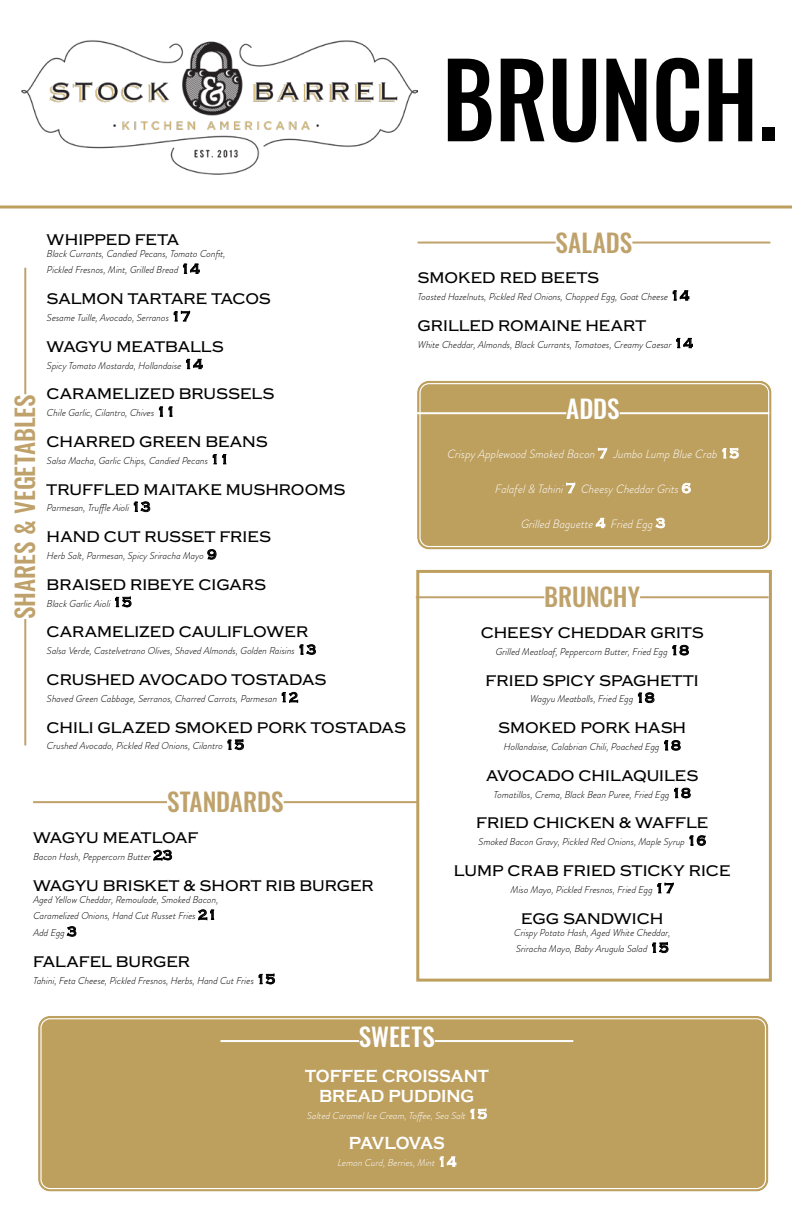
<style>
.page{position:relative;width:792px;height:1224px;background:#fff}
.page>*{position:absolute;margin:0;border:0;box-sizing:border-box;transform-origin:0 0}
.t1{font:500 102px "Oswald";letter-spacing:-.005em;color:#000;scale:.93 1}
.t2{font:500 25.2px "Oswald";color:#bfa26b}
.t3{font:500 25.2px "Oswald";color:#fff}
.t4{font:700 18px/20px "Copperplate Gothic";color:#fff;text-align:center;scale:.9 1}
.t5{font:700 18px "Copperplate Gothic";letter-spacing:-.04em;color:#fff;scale:.9 1}
.t6{font:500 16px "Copperplate";color:#000}
.t7{font:italic 300 12px "Brandon Grotesque";color:#fff}
.t8{font:italic 300 10px/16.8px "Brandon Grotesque";color:#000}
.t9{font:italic 300 10px "Brandon Grotesque";color:#fff}
.s1{font-family:"Copperplate";font-weight:500;font-style:normal;font-size:14px}
</style>
<div class="page">
<div style="left:38px;top:1016px;width:730px;height:176px;background:#bd9f5e;border-radius:12px"></div>
<div style="left:35px;top:1012px;width:737px;height:183px;border:4px solid #fff;border-radius:14px"></div>
<div style="left:40px;top:1018px;width:726px;height:171px;border:1px solid #fff;border-radius:9px"></div>
<hr style="left:418px;top:242px;width:352px;height:2px;background:#bfa26b">
<div style="left:556px;top:239px;width:76px;height:7px;background:#fff"></div>
<hr style="left:0;top:206px;width:792px;height:2px;background:#bd9f5e">
<hr style="left:221px;top:1040px;width:352px;height:2px;background:#fff">
<div style="left:359px;top:1038px;width:76px;height:7px;background:#bfa26b"></div>
<hr style="left:416px;top:596px;width:353px;height:2px;background:#bfa26b">
<div style="left:544px;top:594px;width:96px;height:7px;background:#fff"></div>
<div style="left:416px;top:570px;width:356px;height:412px;border:3px solid #bd9f5e"></div>
<hr style="left:33px;top:801px;width:385px;height:2px;background:#bfa26b">
<div style="left:167px;top:799px;width:117px;height:7px;background:#fff"></div>
<div style="left:417px;top:381px;width:355px;height:168px;background:#bd9f5e;border-radius:12px"></div>
<div style="left:414px;top:377px;width:361px;height:176px;border:4px solid #fff;border-radius:14px"></div>
<div style="left:419px;top:383px;width:350px;height:164px;border:1px solid #fff;border-radius:9px"></div>
<hr style="left:417px;top:412px;width:352px;height:2px;background:#fff">
<div style="left:566px;top:410px;width:54px;height:7px;background:#bfa26b"></div>
<hr style="left:24px;top:268px;width:2px;height:477px;background:#bfa26b">
<div style="left:22px;top:394px;width:7px;height:225px;background:#fff"></div>
<img style="left:22px;top:40px;width:396px;height:135px">
<h1 class="t1" style="left:442px;top:46px;width:363px">BRUNCH.</h1>
<h2 class="t2" style="left:12px;top:619px;width:226px;rotate:-90deg">SHARES &amp; VEGETABLES</h2>
<h3 class="t6" style="left:47px;top:231px;width:134px">WHIPPED FETA</h3>
<p class="t8" style="left:47px;top:245px;width:182px">Black Currants, Candied Pecans, Tomato Confit,<br>Pickled Fresnos, Mint, Grilled Bread <span class="s1">14</span></p>
<h3 class="t6" style="left:47px;top:290px;width:226px">SALMON TARTARE TACOS</h3>
<p class="t8" style="left:47px;top:309px;width:145px">Sesame Tuille, Avocado, Serranos <span class="s1">17</span></p>
<h3 class="t6" style="left:47px;top:338px;width:179px">WAGYU MEATBALLS</h3>
<p class="t8" style="left:47px;top:357px;width:157px">Spicy Tomato Mostarda, Hollandaise <span class="s1">14</span></p>
<h3 class="t6" style="left:47px;top:385px;width:229px">CARAMELIZED BRUSSELS</h3>
<p class="t8" style="left:47px;top:404px;width:130px">Chile Garlic, Cilantro, Chives <span class="s1">11</span></p>
<h3 class="t6" style="left:47px;top:433px;width:223px">CHARRED GREEN BEANS</h3>
<p class="t8" style="left:47px;top:452px;width:184px">Salsa Macha, Garlic Chips, Candied Pecans <span class="s1">11</span></p>
<h3 class="t6" style="left:47px;top:481px;width:300px">TRUFFLED MAITAKE MUSHROOMS</h3>
<p class="t8" style="left:47px;top:500px;width:105px">Parmesan, Truffle Aioli <span class="s1">13</span></p>
<h3 class="t6" style="left:47px;top:528px;width:226px">HAND CUT RUSSET FRIES</h3>
<p class="t8" style="left:47px;top:547px;width:172px">Herb Salt, Parmesan, Spicy Sriracha Mayo <span class="s1">9</span></p>
<h3 class="t6" style="left:47px;top:576px;width:221px">BRAISED RIBEYE CIGARS</h3>
<p class="t8" style="left:47px;top:595px;width:86px">Black Garlic Aioli <span class="s1">15</span></p>
<h3 class="t6" style="left:47px;top:623px;width:263px">CARAMELIZED CAULIFLOWER</h3>
<p class="t8" style="left:47px;top:642px;width:271px">Salsa Verde, Castelvetrano Olives, Shaved Almonds, Golden Raisins <span class="s1">13</span></p>
<h3 class="t6" style="left:47px;top:671px;width:281px">CRUSHED AVOCADO TOSTADAS</h3>
<p class="t8" style="left:47px;top:690px;width:253px">Shaved Green Cabbage, Serranos, Charred Carrots, Parmesan <span class="s1">12</span></p>
<h3 class="t6" style="left:47px;top:719px;width:361px">CHILI GLAZED SMOKED PORK TOSTADAS</h3>
<p class="t8" style="left:47px;top:738px;width:199px">Crushed Avocado, Pickled Red Onions, Cilantro <span class="s1">15</span></p>
<h2 class="t2" style="left:167px;top:789px;width:118px">STANDARDS</h2>
<h3 class="t6" style="left:33px;top:829px;width:167px">WAGYU MEATLOAF</h3>
<p class="t8" style="left:33px;top:848px;width:141px">Bacon Hash, Peppercorn Butter <span class="s1">23</span></p>
<h3 class="t6" style="left:33px;top:877px;width:342px">WAGYU BRISKET &amp; SHORT RIB BURGER</h3>
<p class="t8" style="left:33px;top:891px;width:188px">Aged Yellow Cheddar, Remoulade, Smoked Bacon,<br>Caramelized Onions, Hand Cut Russet Fries <span class="s1">21<br></span>Add Egg <span class="s1">3</span></p>
<h3 class="t6" style="left:33px;top:953px;width:158px">FALAFEL BURGER</h3>
<p class="t8" style="left:33px;top:972px;width:244px">Tahini, Feta Cheese, Pickled Fresnos, Herbs, Hand Cut Fries <span class="s1">15</span></p>
<h2 class="t2" style="left:556px;top:229px;width:78px">SALADS</h2>
<h3 class="t6" style="left:418px;top:269px;width:183px">SMOKED RED BEETS</h3>
<p class="t8" style="left:418px;top:288px;width:273px">Toasted Hazelnuts, Pickled Red Onions, Chopped Egg, Goat Cheese <span class="s1">14</span></p>
<h3 class="t6" style="left:418px;top:317px;width:230px">GRILLED ROMAINE HEART</h3>
<p class="t8" style="left:418px;top:336px;width:277px">White Cheddar, Almonds, Black Currants, Tomatoes, Creamy Caesar <span class="s1">14</span></p>
<h2 class="t3" style="left:566px;top:396px;width:55px">ADDS</h2>
<p class="t7" style="left:447px;top:446px;width:293px">Crispy Applewood Smoked Bacon <span class="s1">7</span> Jumbo Lump Blue Crab <span class="s1">15</span></p>
<p class="t7" style="left:495px;top:481px;width:198px">Falafel &amp; Tahini <span class="s1">7</span> Cheesy Cheddar Grits <span class="s1">6</span></p>
<p class="t7" style="left:521px;top:515px;width:146px">Grilled Baguette <span class="s1">4</span> Fried Egg <span class="s1">3</span></p>
<h2 class="t2" style="left:544px;top:584px;width:97px">BRUNCHY</h2>
<h3 class="t6" style="left:481px;top:624px;width:224px">CHEESY CHEDDAR GRITS</h3>
<p class="t8" style="left:495px;top:643px;width:195px">Grilled Meatloaf, Peppercorn Butter, Fried Egg <span class="s1">18</span></p>
<h3 class="t6" style="left:486px;top:672px;width:215px">FRIED SPICY SPAGHETTI</h3>
<p class="t8" style="left:530px;top:691px;width:126px">Wagyu Meatballs, Fried Egg <span class="s1">18</span></p>
<h3 class="t6" style="left:498px;top:719px;width:189px">SMOKED PORK HASH</h3>
<p class="t8" style="left:504px;top:738px;width:179px">Hollandaise, Calabrian Chili, Poached Egg <span class="s1">18</span></p>
<h3 class="t6" style="left:486px;top:767px;width:214px">AVOCADO CHILAQUILES</h3>
<p class="t8" style="left:494px;top:786px;width:199px">Tomatillos, Crema, Black Bean Puree, Fried Egg <span class="s1">18</span></p>
<h3 class="t6" style="left:476px;top:814px;width:234px">FRIED CHICKEN &amp; WAFFLE</h3>
<p class="t8" style="left:478px;top:833px;width:229px">Smoked Bacon Gravy, Pickled Red Onions, Maple Syrup <span class="s1">16</span></p>
<h3 class="t6" style="left:454px;top:862px;width:278px">LUMP CRAB FRIED STICKY RICE</h3>
<p class="t8" style="left:510px;top:881px;width:165px">Miso Mayo, Pickled Fresnos, Fried Egg <span class="s1">17</span></p>
<h3 class="t6" style="left:521px;top:910px;width:144px">EGG SANDWICH</h3>
<p class="t8" style="left:514px;top:924px;width:159px">Crispy Potato Hash, Aged White Cheddar,<br>Sriracha Mayo, Baby Arugula Salad <span class="s1">15</span></p>
<h2 class="t3" style="left:359px;top:1024px;width:77px">SWEETS</h2>
<h3 class="t4" style="left:305px;top:1066px;width:206px">TOFFEE CROISSANT<br>BREAD PUDDING</h3>
<p class="t9" style="left:307px;top:1108px;width:182px">Salted Caramel Ice Cream, Toffee, Sea Salt <span class="s1">15</span></p>
<h3 class="t5" style="left:349px;top:1134px;width:108px">PAVLOVAS</h3>
<p class="t9" style="left:338px;top:1156px;width:120px">Lemon Curd, Berries, Mint <span class="s1">14</span></p>
</div>
